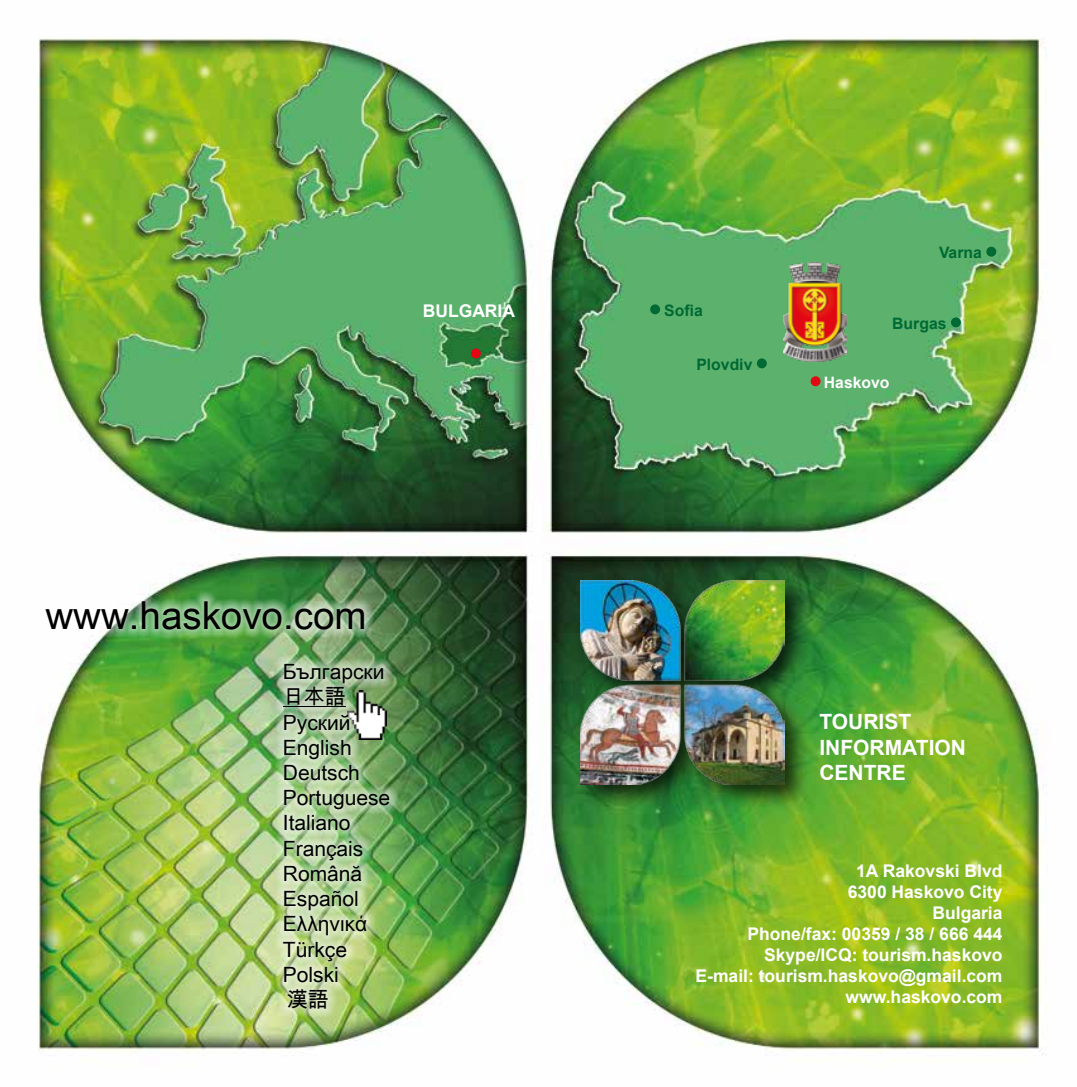
<style>
.page{position:relative;width:1077px;height:1087px;background:#fff}
.page>*{position:absolute;margin:0;border:0;box-sizing:border-box;transform-origin:0 0}
.t1{font:38.5px "Arial Unicode MS";color:#000}
.t2{font:21px/25.2px "Arial Unicode MS";color:#000}
.t3{font:700 21px/25.2px "Arial";color:#fff}
.t4{font:700 17.5px/21px "Arial";color:#fff;text-align:right}
.t5{font:700 15.75px "Arial";color:#006a34}
.t6{font:700 15.75px "Arial";color:#fff}
</style>
<div class="page">
<img style="left:38px;top:38px;width:1009px;height:1018px">
<div style="left:574px;top:574px;width:236px;height:236px;background:#000;opacity:.75"></div>
<img style="left:580px;top:580px;width:204px;height:204px">
<img style="left:783px;top:262px;width:63px;height:100px">
<div style="left:471px;top:348px;width:10px;height:10px;background:#e30613;border-radius:50%"></div>
<div style="left:810px;top:376px;width:10px;height:10px;background:#e30613;border-radius:50%"></div>
<div style="left:650px;top:304px;width:10px;height:10px;background:#006a34;border-radius:50%"></div>
<div style="left:986px;top:247px;width:10px;height:10px;background:#006a34;border-radius:50%"></div>
<div style="left:950px;top:317px;width:10px;height:10px;background:#006a34;border-radius:50%"></div>
<div style="left:756px;top:358px;width:10px;height:10px;background:#006a34;border-radius:50%"></div>
<img style="left:38px;top:591px;width:361px;height:426px">
<hr style="left:283px;top:706px;width:63px;height:1px;background:#000">
<p class="t4" style="left:423px;top:301px;width:94px">Bulgaria</p>
<h1 class="t1" style="left:45px;top:587px;width:322px">www.haskovo.com</h1>
<p class="t2" style="left:283px;top:658px;width:109px">Български日本語<br>Руский<br>English<br>Deutsch<br>Portuguese<br>Italiano<br>Français<br>Română<br>Español<br>Eλληνικά<br>Türkçe<br>Polski<br>漢語</p>
<p class="t5" style="left:664px;top:300px;width:40px">Sofia</p>
<p class="t5" style="left:696px;top:354px;width:58px">Plovdiv</p>
<p class="t5" style="left:939px;top:242px;width:44px">Varna</p>
<p class="t5" style="left:892px;top:313px;width:56px">Burgas</p>
<p class="t6" style="left:823px;top:372px;width:67px">Haskovo</p>
<p class="t3" style="left:819px;top:710px;width:87px">Tourist</p>
<p class="t3" style="left:630px;top:735px;width:50px">I</p>
<p class="t3" style="left:819px;top:735px;width:148px">nformation<br>Centre</p>
<p class="t4" style="left:695px;top:860px;width:308px">1A Rakovski Blvd<br>6300 Haskovo City<br>Bulgaria<br>Phone/fax: 00359 / 38 / 666 444<br>Skype/ICQ: tourism.haskovo<br>E-mail: tourism.haskovo@gmail.com www.haskovo.com</p>
</div>
